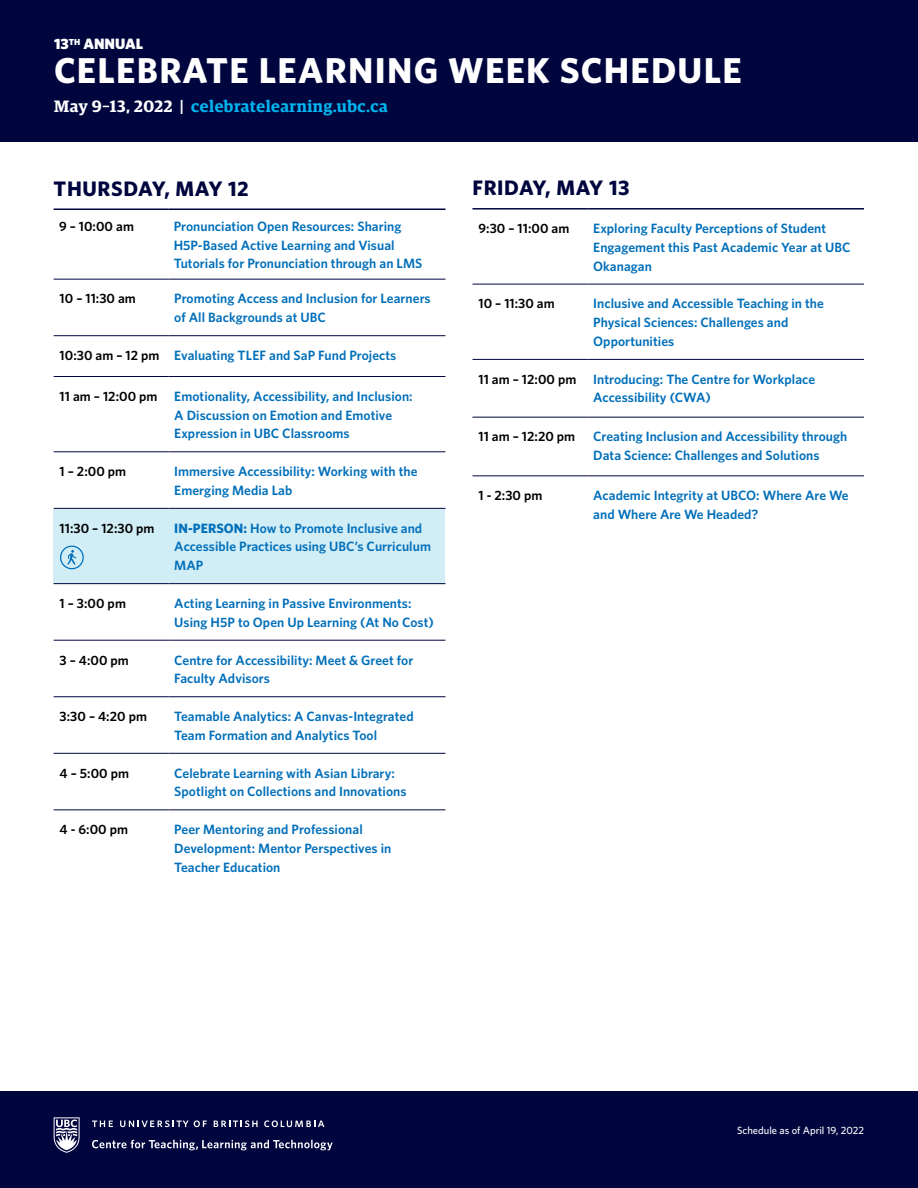
<style>
.page{position:relative;width:918px;height:1188px;background:#fff}
.page>*{position:absolute;margin:0;border:0;box-sizing:border-box;transform-origin:0 0}
.t1{font:700 36px "Whitney";letter-spacing:.035em;color:#fff}
.t2{font:700 21px "Whitney";letter-spacing:.03em;color:#00053e}
.t3{font:600 16.5px "Guardian Egyp";letter-spacing:.03em;color:#00b5ef}
.t4{font:900 15px "Whitney";color:#fff}
.t5{font:600 13.5px/18.8px "Whitney";letter-spacing:.005em;color:#006fba}
.t6{font:600 13.5px "Whitney";letter-spacing:.005em;color:#000}
.t7{font:500 10.5px "Whitney";color:#fff}
.s1{color:#fff}
.s2{color:#000}
.s3{font-weight:700}
</style>
<div class="page">
<div style="left:54px;top:509px;width:391px;height:75px;background:#d1edf6"></div>
<div style="left:60px;top:546px;width:24px;height:23px;border:1px solid #006fba;border-radius:50%"></div>
<svg style="left:67px;top:550px;width:9px;height:15px"></svg>
<div style="left:0;top:1092px;width:918px;height:96px;background:#00053e"></div>
<div style="left:0;top:0;width:918px;height:142px;background:#00053e"></div>
<hr style="left:472px;top:417px;width:115px;height:1px;background:#00053e">
<hr style="left:587px;top:417px;width:277px;height:1px;background:#00053e">
<hr style="left:472px;top:208px;width:115px;height:2px;background:#00053e">
<hr style="left:587px;top:208px;width:277px;height:2px;background:#00053e">
<hr style="left:472px;top:284px;width:115px;height:1px;background:#00053e">
<hr style="left:587px;top:284px;width:277px;height:1px;background:#00053e">
<hr style="left:472px;top:359px;width:115px;height:1px;background:#00053e">
<hr style="left:587px;top:359px;width:277px;height:1px;background:#00053e">
<hr style="left:472px;top:476px;width:115px;height:1px;background:#00053e">
<hr style="left:587px;top:476px;width:277px;height:1px;background:#00053e">
<svg style="left:54px;top:1117px;width:26px;height:36px"></svg>
<svg style="left:92px;top:1121px;width:21px;height:6px"></svg>
<svg style="left:120px;top:1120px;width:87px;height:7px"></svg>
<svg style="left:214px;top:1120px;width:44px;height:7px"></svg>
<svg style="left:264px;top:1120px;width:60px;height:7px"></svg>
<svg style="left:92px;top:1140px;width:241px;height:10px"></svg>
<hr style="left:54px;top:810px;width:114px;height:1px;background:#00053e">
<hr style="left:168px;top:810px;width:277px;height:1px;background:#00053e">
<hr style="left:54px;top:279px;width:114px;height:1px;background:#00053e">
<hr style="left:168px;top:279px;width:277px;height:1px;background:#00053e">
<hr style="left:54px;top:335px;width:114px;height:1px;background:#00053e">
<hr style="left:168px;top:335px;width:277px;height:1px;background:#00053e">
<hr style="left:54px;top:376px;width:114px;height:1px;background:#00053e">
<hr style="left:168px;top:376px;width:277px;height:1px;background:#00053e">
<hr style="left:54px;top:452px;width:114px;height:1px;background:#00053e">
<hr style="left:168px;top:452px;width:277px;height:1px;background:#00053e">
<hr style="left:54px;top:508px;width:114px;height:1px;background:#00053e">
<hr style="left:168px;top:508px;width:277px;height:1px;background:#00053e">
<hr style="left:54px;top:583px;width:114px;height:1px;background:#00053e">
<hr style="left:168px;top:583px;width:277px;height:1px;background:#00053e">
<hr style="left:54px;top:640px;width:114px;height:1px;background:#00053e">
<hr style="left:168px;top:640px;width:277px;height:1px;background:#00053e">
<hr style="left:54px;top:696px;width:114px;height:1px;background:#00053e">
<hr style="left:168px;top:696px;width:277px;height:1px;background:#00053e">
<hr style="left:54px;top:753px;width:114px;height:1px;background:#00053e">
<hr style="left:168px;top:753px;width:277px;height:1px;background:#00053e">
<hr style="left:54px;top:208px;width:114px;height:2px;background:#00053e">
<hr style="left:168px;top:208px;width:277px;height:2px;background:#00053e">
<p class="t4" style="left:54px;top:34px;width:91px">13<sup>TH</sup> ANNUAL</p>
<h1 class="t1" style="left:54px;top:46px;width:689px">CELEBRATE LEARNING WEEK SCHEDULE</h1>
<p class="t3" style="left:54px;top:94px;width:335px"><span class="s1">May 9–13, 2022 |</span> celebratelearning.ubc.ca</p>
<h2 class="t2" style="left:54px;top:174px;width:197px">THURSDAY, MAY 12</h2>
<p class="t6" style="left:59px;top:217px;width:76px">9 – 10:00 am</p>
<p class="t5" style="left:174px;top:217px;width:250px">Pronunciation Open Resources: Sharing<br>H5P-Based Active Learning and Visual<br>Tutorials for Pronunciation through an LMS</p>
<p class="t6" style="left:60px;top:290px;width:78px">10 – 11:30 am</p>
<p class="t5" style="left:174px;top:289px;width:258px">Promoting Access and Inclusion for Learners of All Backgrounds at UBC</p>
<p class="t5" style="left:60px;top:346px;width:338px"><span class="s2">10:30 am – 12 pm</span> Evaluating TLEF and SaP Fund Projects</p>
<p class="t5" style="left:174px;top:386px;width:240px;text-indent:-115px"><span class="s2">11 am – 12:00 pm</span> Emotionality, Accessibility, and Inclusion:<br>A Discussion on Emotion and Emotive<br>Expression in UBC Classrooms</p>
<p class="t6" style="left:60px;top:462px;width:68px">1 – 2:00 pm</p>
<p class="t5" style="left:174px;top:462px;width:245px">Immersive Accessibility: Working with the<br>Emerging Media Lab</p>
<p class="t6" style="left:60px;top:519px;width:96px">11:30 – 12:30 pm</p>
<p class="t5" style="left:174px;top:518px;width:258px"><span class="s3">IN-PERSON:</span> How to Promote Inclusive and<br>Accessible Practices using UBC’s Curriculum<br>MAP</p>
<p class="t6" style="left:60px;top:594px;width:68px">1 – 3:00 pm</p>
<p class="t5" style="left:174px;top:594px;width:261px">Acting Learning in Passive Environments:<br>Using H5P to Open Up Learning (At No Cost)</p>
<p class="t6" style="left:60px;top:651px;width:71px">3 – 4:00 pm</p>
<p class="t5" style="left:174px;top:650px;width:241px">Centre for Accessibility: Meet &amp; Greet for<br>Faculty Advisors</p>
<p class="t6" style="left:60px;top:707px;width:89px">3:30 – 4:20 pm</p>
<p class="t5" style="left:174px;top:707px;width:241px">Teamable Analytics: A Canvas-Integrated<br>Team Formation and Analytics Tool</p>
<p class="t6" style="left:60px;top:764px;width:71px">4 – 5:00 pm</p>
<p class="t5" style="left:174px;top:763px;width:234px">Celebrate Learning with Asian Library:<br>Spotlight on Collections and Innovations</p>
<p class="t6" style="left:60px;top:820px;width:70px">4 - 6:00 pm</p>
<p class="t5" style="left:174px;top:820px;width:219px">Peer Mentoring and Professional<br>Development: Mentor Perspectives in<br>Teacher Education</p>
<h2 class="t2" style="left:472px;top:174px;width:159px">FRIDAY, MAY 13</h2>
<p class="t6" style="left:478px;top:219px;width:92px">9:30 – 11:00 am</p>
<p class="t5" style="left:593px;top:219px;width:259px">Exploring Faculty Perceptions of Student<br>Engagement this Past Academic Year at UBC<br>Okanagan</p>
<p class="t6" style="left:478px;top:295px;width:78px">10 – 11:30 am</p>
<p class="t5" style="left:593px;top:294px;width:232px">Inclusive and Accessible Teaching in the<br>Physical Sciences: Challenges and<br>Opportunities</p>
<p class="t6" style="left:478px;top:370px;width:99px">11 am – 12:00 pm</p>
<p class="t5" style="left:593px;top:369px;width:223px">Introducing: The Centre for Workplace<br>Accessibility (CWA)</p>
<p class="t6" style="left:478px;top:428px;width:98px">11 am – 12:20 pm</p>
<p class="t5" style="left:593px;top:427px;width:256px">Creating Inclusion and Accessibility through<br>Data Science: Challenges and Solutions</p>
<p class="t6" style="left:478px;top:486px;width:65px">1 - 2:30 pm</p>
<p class="t5" style="left:593px;top:486px;width:257px">Academic Integrity at UBCO: Where Are We and Where Are We Headed?</p>
<p class="t7" style="left:737px;top:1123px;width:128px">Schedule as of April 19, 2022</p>
</div>
